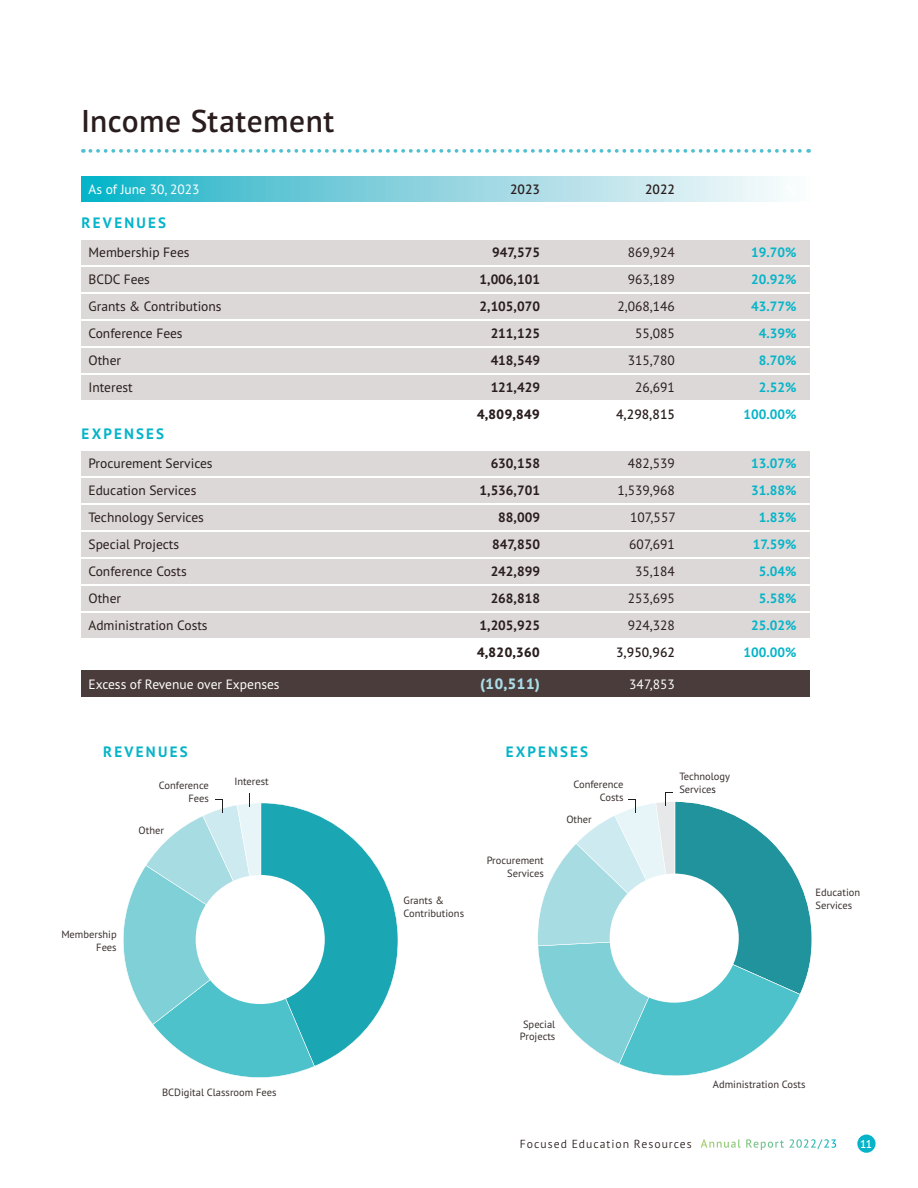
<style>
.page{position:relative;width:918px;height:1188px;background:#fff}
.page>*{position:absolute;margin:0;border:0;box-sizing:border-box;transform-origin:0 0}
.t1{font:600 31.5px "PT Sans Pro";letter-spacing:.01em;color:#2a1d1d}
.t2{font:700 15px "PT Sans Pro";letter-spacing:.145em;color:#05b4c8}
._2021_table_text{font:800 15px "PT Sans Pro";color:#aadce7}
._2021_table_text-2{font:13.5px "PT Sans Pro";color:#2a1d1d}
._2021_table_text-3{font:700 13.5px "PT Sans Pro";color:#2a1d1d}
._2021_table_text-4{font:700 13.5px "PT Sans Pro";color:#05b4c8}
._2021_table_text-5{font:13.5px "PT Sans Pro";color:#fff}
._2021_table_text-6{font:600 13.5px "PT Sans Pro";color:#2a1d1d}
._2021_table_text-7{font:13.5px "PT Sans Pro";color:#231f20}
._2021_table_text-8{font:800 13.5px "PT Sans Pro";letter-spacing:-.01em;color:#2a1d1d}
.RF_recto_grey{font:300 11.7px "PT Sans Pro";letter-spacing:.08em;color:#2a1d1d}
.t3{font:600 11.25px "PT Sans Pro";color:#fff}
.t4{font:10.5px/12.6px "PT Sans Pro";color:#372e2c;text-align:right}
.s1{color:#211d1e}
.s2{font-weight:600;color:#fff}
</style>
<div class="page">
<div style="left:857px;top:1135px;width:19px;height:18px;background:#05b4c8;border-radius:50%"></div>
<svg style="left:81px;top:176px;width:702px;height:26px;background:#89d4e0"></svg>
<svg style="left:123px;top:793px;width:275px;height:285px"></svg>
<div style="left:81px;top:240px;width:729px;height:25px;background:#dbd8d7"></div>
<div style="left:81px;top:267px;width:729px;height:25px;background:#dbd8d7"></div>
<div style="left:81px;top:294px;width:729px;height:25px;background:#dbd8d7"></div>
<div style="left:81px;top:321px;width:729px;height:25px;background:#dbd8d7"></div>
<div style="left:81px;top:348px;width:729px;height:25px;background:#dbd8d7"></div>
<div style="left:81px;top:375px;width:729px;height:25px;background:#dbd8d7"></div>
<div style="left:81px;top:451px;width:729px;height:25px;background:#dbd8d7"></div>
<div style="left:81px;top:478px;width:729px;height:25px;background:#dbd8d7"></div>
<div style="left:81px;top:505px;width:729px;height:25px;background:#dbd8d7"></div>
<div style="left:81px;top:532px;width:729px;height:25px;background:#dbd8d7"></div>
<div style="left:81px;top:559px;width:729px;height:25px;background:#dbd8d7"></div>
<div style="left:81px;top:586px;width:729px;height:25px;background:#dbd8d7"></div>
<div style="left:81px;top:613px;width:729px;height:25px;background:#dbd8d7"></div>
<div style="left:81px;top:671px;width:729px;height:26px;background:#493c3a"></div>
<svg style="left:90px;top:149px;width:719px;height:4px"></svg>
<svg style="left:537px;top:793px;width:275px;height:283px"></svg>
<h1 class="t1" style="left:81px;top:101px;width:255px">Income Statement</h1>
<p class="_2021_table_text-5" style="left:88px;top:180px;width:112px">As of June 30, 2023</p>
<p class="_2021_table_text-6" style="left:510px;top:180px;width:31px">2023</p>
<p class="_2021_table_text-6" style="left:645px;top:180px;width:31px">2022</p>
<h1 class="t2" style="left:82px;top:213px;width:86px">REVENUES</h1>
<p class="_2021_table_text-2" style="left:88px;top:243px;width:103px">Membership Fees</p>
<p class="_2021_table_text-3" style="left:492px;top:243px;width:49px">947,575</p>
<p class="_2021_table_text-2" style="left:628px;top:243px;width:49px">869,924</p>
<p class="_2021_table_text-4" style="left:751px;top:243px;width:47px">19.70%</p>
<p class="_2021_table_text-2" style="left:88px;top:270px;width:63px">BCDC Fees</p>
<p class="_2021_table_text-3" style="left:480px;top:270px;width:62px">1,006,101</p>
<p class="_2021_table_text-2" style="left:628px;top:270px;width:49px">963,189</p>
<p class="_2021_table_text-4" style="left:751px;top:270px;width:47px">20.92%</p>
<p class="_2021_table_text-2" style="left:88px;top:297px;width:135px">Grants &amp; Contributions</p>
<p class="_2021_table_text-3" style="left:480px;top:297px;width:62px">2,105,070</p>
<p class="_2021_table_text-2" style="left:617px;top:297px;width:59px">2,068,146</p>
<p class="_2021_table_text-4" style="left:751px;top:297px;width:47px">43.77%</p>
<p class="_2021_table_text-2" style="left:88px;top:324px;width:96px">Conference Fees</p>
<p class="_2021_table_text-3" style="left:491px;top:324px;width:51px">211,125</p>
<p class="_2021_table_text-2" style="left:635px;top:324px;width:41px">55,085</p>
<p class="_2021_table_text-4" style="left:759px;top:324px;width:39px">4.39%</p>
<p class="_2021_table_text-2" style="left:88px;top:351px;width:34px">Other</p>
<p class="_2021_table_text-3" style="left:491px;top:351px;width:51px">418,549</p>
<p class="_2021_table_text-2" style="left:628px;top:351px;width:49px">315,780</p>
<p class="_2021_table_text-4" style="left:759px;top:351px;width:39px">8.70%</p>
<p class="_2021_table_text-2" style="left:88px;top:378px;width:46px">Interest</p>
<p class="_2021_table_text-3" style="left:491px;top:378px;width:51px">121,429</p>
<p class="_2021_table_text-2" style="left:635px;top:378px;width:41px">26,691</p>
<p class="_2021_table_text-4" style="left:759px;top:378px;width:39px">2.52%</p>
<p class="_2021_table_text-8" style="left:477px;top:405px;width:65px">4,809,849</p>
<p class="_2021_table_text-6" style="left:616px;top:405px;width:60px">4,298,815</p>
<p class="_2021_table_text-4" style="left:744px;top:405px;width:54px">100.00%</p>
<p class="_2021_table_text-7" style="left:88px;top:455px;width:126px">Procurement Services</p>
<p class="_2021_table_text-3" style="left:491px;top:455px;width:51px">630,158</p>
<p class="_2021_table_text-2" style="left:628px;top:455px;width:49px">482,539</p>
<p class="_2021_table_text-4" style="left:751px;top:455px;width:47px">13.07%</p>
<p class="_2021_table_text-2" style="left:88px;top:482px;width:110px">Education Services</p>
<p class="_2021_table_text-3" style="left:480px;top:482px;width:62px">1,536,701</p>
<p class="_2021_table_text-2" style="left:617px;top:482px;width:59px">1,539,968</p>
<p class="_2021_table_text-4" style="left:751px;top:482px;width:47px">31.88%</p>
<p class="_2021_table_text-2" style="left:88px;top:509px;width:117px">Technology Services</p>
<p class="_2021_table_text-3" style="left:498px;top:509px;width:43px">88,009</p>
<p class="_2021_table_text-2" style="left:630px;top:509px;width:47px">107,557</p>
<p class="_2021_table_text-4" style="left:759px;top:509px;width:39px">1.83%</p>
<p class="_2021_table_text-2" style="left:88px;top:536px;width:92px">Special Projects</p>
<p class="_2021_table_text-3" style="left:492px;top:536px;width:49px">847,850</p>
<p class="_2021_table_text-2" style="left:629px;top:536px;width:47px">607,691</p>
<p class="_2021_table_text-4" style="left:753px;top:536px;width:45px">17.59%</p>
<p class="_2021_table_text-2" style="left:88px;top:563px;width:100px">Conference Costs</p>
<p class="_2021_table_text-3" style="left:491px;top:563px;width:51px">242,899</p>
<p class="_2021_table_text-2" style="left:635px;top:563px;width:41px">35,184</p>
<p class="_2021_table_text-4" style="left:759px;top:563px;width:39px">5.04%</p>
<p class="_2021_table_text-2" style="left:88px;top:590px;width:34px">Other</p>
<p class="_2021_table_text-3" style="left:491px;top:590px;width:51px">268,818</p>
<p class="_2021_table_text-2" style="left:628px;top:590px;width:49px">253,695</p>
<p class="_2021_table_text-4" style="left:759px;top:590px;width:39px">5.58%</p>
<p class="_2021_table_text-2" style="left:88px;top:617px;width:121px">Administration Costs</p>
<p class="_2021_table_text-3" style="left:480px;top:617px;width:62px">1,205,925</p>
<p class="_2021_table_text-2" style="left:628px;top:617px;width:49px">924,328</p>
<p class="_2021_table_text-4" style="left:751px;top:617px;width:47px">25.02%</p>
<p class="_2021_table_text-8" style="left:477px;top:644px;width:65px">4,820,360</p>
<p class="_2021_table_text-6" style="left:616px;top:644px;width:60px">3,950,962</p>
<p class="_2021_table_text-4" style="left:744px;top:644px;width:54px">100.00%</p>
<p class="_2021_table_text-5" style="left:88px;top:675px;width:193px">Excess of Revenue over Expenses</p>
<p class="_2021_table_text" style="left:480px;top:674px;width:61px">(10,511)</p>
<p class="_2021_table_text-5" style="left:629px;top:675px;width:47px">347,853</p>
<h1 class="t2" style="left:82px;top:424px;width:84px">EXPENSES</h1>
<p class="t4" style="left:510px;top:561px;width:22px">Fees</p>
<h1 class="t2" style="left:103px;top:742px;width:86px">REVENUES</h1>
<h1 class="t2" style="left:506px;top:742px;width:84px">EXPENSES</h1>
<p class="t4" style="left:159px;top:779px;width:52px">Conference<br>Fees</p>
<p class="t4" style="left:139px;top:824px;width:27px">Other</p>
<p class="t4" style="left:234px;top:775px;width:36px">Interest</p>
<p class="t4" style="left:61px;top:928px;width:57px">Membership<br>Fees</p>
<p class="t4" style="left:162px;top:1086px;width:116px">BCDigital Classroom Fees</p>
<p class="t4" style="left:404px;top:894px;width:62px;text-align:left">Grants &amp;<br>Contributions</p>
<p class="t4" style="left:487px;top:854px;width:59px">Procurement<br>Services</p>
<p class="t4" style="left:573px;top:778px;width:52px">Conference<br>Costs</p>
<p class="t4" style="left:566px;top:813px;width:27px">Other</p>
<p class="t4" style="left:520px;top:1017px;width:37px;text-align:left">Special<br>Projects</p>
<p class="t4" style="left:679px;top:770px;width:52px;text-align:left">Technology<br>Service<span class="s1">s</span></p>
<p class="t4" style="left:816px;top:886px;width:46px;text-align:left">Education<br>Services</p>
<p class="t4" style="left:713px;top:1078px;width:94px">Administration Costs</p>
<p class="RF_recto_grey" style="left:520px;top:1136px;width:319px">Focused Education Resources <span class="s2">Annual Report 2022/23</span></p>
<p class="t3" style="left:860px;top:1136px;width:13px">11</p>
</div>
